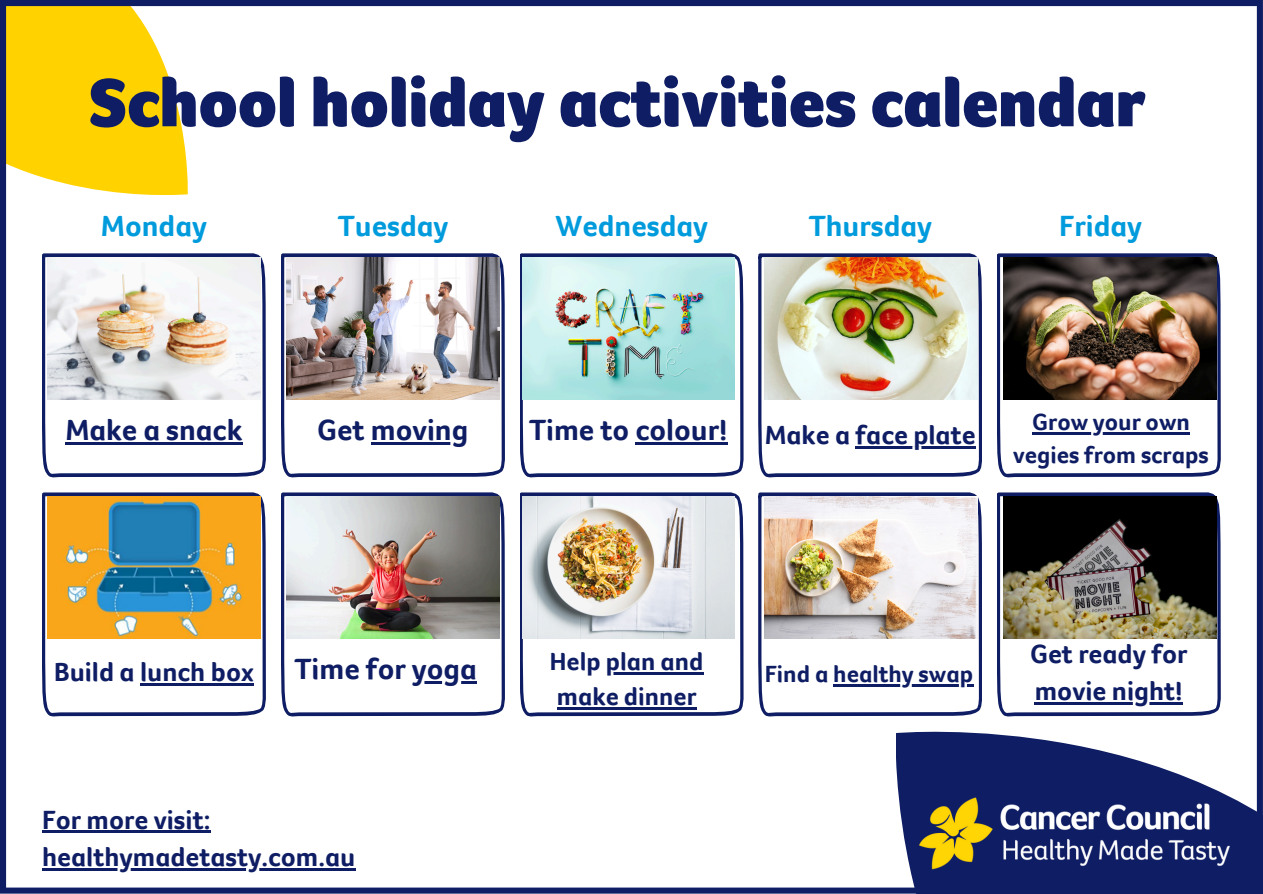
<style>
.page{position:relative;width:1263px;height:894px;background:#fff}
.page>*{position:absolute;margin:0;border:0;box-sizing:border-box;transform-origin:0 0}
.t1{font:900 70.05px "Foco CC App";color:#0f1e64}
.t2{font:700 30px "Foco CC App";color:#0f1e64}
.t3{font:700 30px "Foco CC App";color:#009bdc}
.t4{font:700 27px/37.2px "Foco CC App";color:#0f1e64}
.t5{font:700 25.5px "Foco CC App";color:#0f1e64}
.t6{font:700 24px/32.7px "Foco CC App";color:#0f1e64;text-align:center}
</style>
<div class="page">
<img style="left:0;top:0;width:1263px;height:893px">
<h2 class="t1" style="left:89px;top:57px;width:1058px">School holiday activities calendar</h2>
<h2 class="t3" style="left:101px;top:206px;width:108px">Monday</h2>
<p class="t3" style="left:338px;top:206px;width:112px">Tuesday</p>
<h2 class="t3" style="left:555px;top:206px;width:154px">Wednesday</h2>
<p class="t3" style="left:809px;top:206px;width:125px">Thursday</p>
<h2 class="t3" style="left:1059px;top:206px;width:84px">Friday</h2>
<h2 class="t2" style="left:65px;top:410px;width:179px">Make a snack</h2>
<p class="t2" style="left:317px;top:410px;width:153px">Get moving</p>
<p class="t2" style="left:529px;top:410px;width:200px">Time to colour!</p>
<p class="t4" style="left:765px;top:416px;width:212px">Make a face plate</p>
<h2 class="t6" style="left:1013px;top:405px;width:197px">Grow your own vegies from scraps</h2>
<h2 class="t5" style="left:550px;top:644px;width:155px">Help plan and</h2>
<p class="t5" style="left:557px;top:679px;width:141px">make dinner</p>
<p class="t4" style="left:54px;top:652px;width:201px">Build a lunch box</p>
<p class="t2" style="left:294px;top:648px;width:184px">Time for yoga</p>
<p class="t6" style="left:765px;top:656px;width:210px">Find a healthy swap</p>
<h2 class="t4" style="left:42px;top:800px;width:170px">For more visit:</h2>
<h2 class="t4" style="left:42px;top:837px;width:315px">healthymadetasty.com.au</h2>
<p class="t4" style="left:1030px;top:634px;width:159px">Get ready for movie night!</p>
</div>
